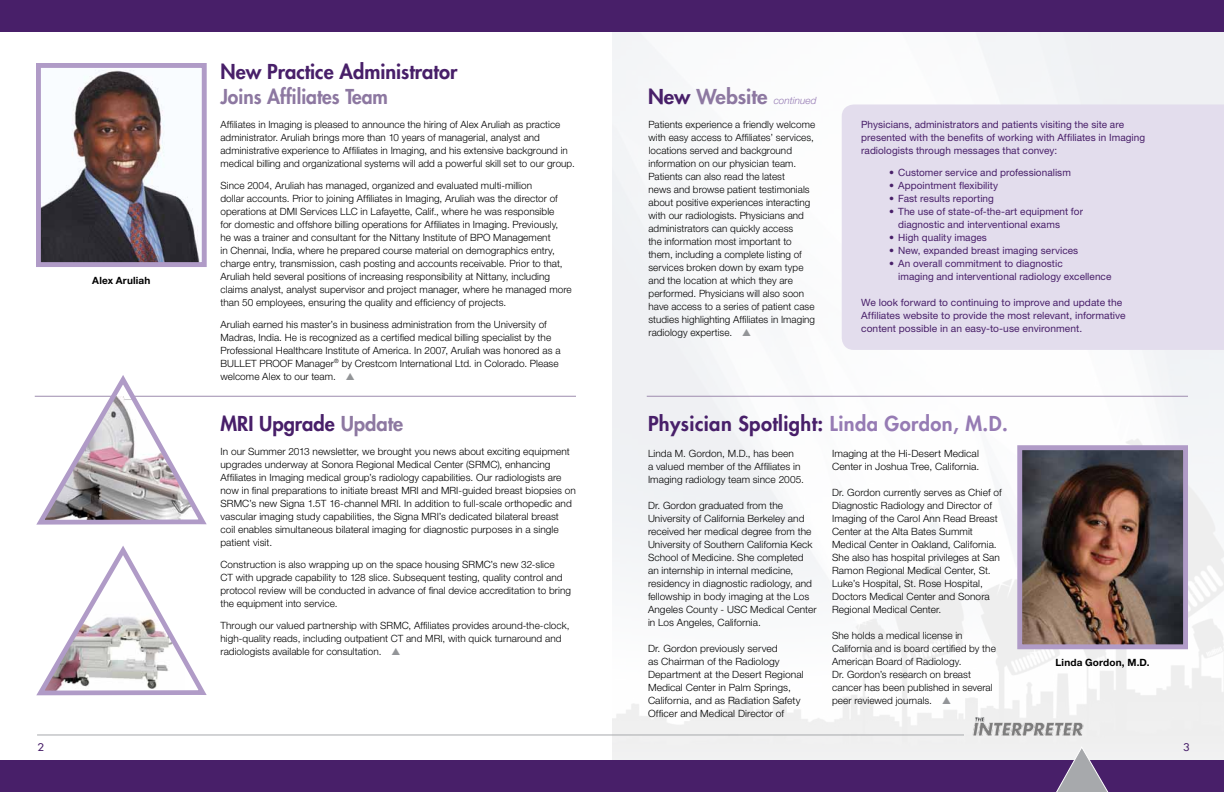
<style>
.page{position:relative;width:1224px;height:792px;background:#fff}
.page>*{position:absolute;margin:0;border:0;box-sizing:border-box;transform-origin:0 0}
.t1{font:800 20px "Futura Std";color:#481f69}
.t2{font:800 20px "Futura Std";letter-spacing:.02em;color:#481f69}
.t3{font:800 20px "Futura Std";color:#8d78a1;scale:.96 1}
.t4{font:500 10.3px "Futura Std";color:#481f69;scale:1.1 1}
.t5{font:300 10px/13px "Helvetica Neue LT Std";letter-spacing:.005em;color:#000}
.t6{font:10px/13px "Helvetica Neue LT Std";letter-spacing:.005em;color:#481f69}
.t7{font:700 10px "Helvetica Neue LT Std";letter-spacing:.015em;color:#000}
.t8{font:italic 300 10px "Helvetica Neue LT Std";letter-spacing:.005em;color:#967bb4}
.s1{color:#939598}
.s2{color:#8d78a1}
.s3{font-family:"Futura Std";font-weight:800;font-style:normal;font-size:20px;color:#481f69}
.s4{font-family:"Futura Std";font-weight:800;font-style:normal;font-size:20px;color:#8d78a1}
.s5{color:#967bb4}
</style>
<div class="page">
<img style="left:612px;top:31px;width:612px;height:730px">
<div style="left:0;top:761px;width:1224px;height:31px;background:#481f69"></div>
<svg style="left:1050px;top:745px;width:65px;height:47px"></svg>
<hr style="left:37px;top:735px;width:927px;height:1px;background:#a7a9ac">
<div style="left:0;top:0;width:1224px;height:31px;background:#481f69"></div>
<img style="left:965px;top:711px;width:126px;height:25px">
<img style="left:42px;top:70px;width:158px;height:191px">
<div style="left:36px;top:63px;width:171px;height:204px;border:5px solid #b09bc7"></div>
<img style="left:1023px;top:451px;width:159px;height:192px">
<div style="left:1017px;top:445px;width:171px;height:204px;border:5px solid #b09bc7"></div>
<hr style="left:35px;top:396px;width:541px;height:1px;background:#9e8caf">
<hr style="left:647px;top:396px;width:541px;height:1px;background:#9e8caf">
<svg style="left:34px;top:375px;width:175px;height:150px"></svg>
<svg style="left:36px;top:546px;width:171px;height:150px"></svg>
<div style="left:842px;top:104px;width:382px;height:246px;background:#e3dded"></div>
<p class="t7" style="left:92px;top:274px;width:60px">Alex Aruliah</p>
<h1 class="t1" style="left:220px;top:59px;width:238px">New Practice Administrator</h1>
<h1 class="t3" style="left:220px;top:84px;width:176px">Joins Affiliates Team</h1>
<p class="t5" style="left:220px;top:117px;width:356px">Affiliates in Imaging is pleased to announce the hiring of Alex Aruliah as practice administrator. Aruliah brings more than 10 years of managerial, analyst and administrative experience to Affiliates in Imaging, and his extensive background in medical billing and organizational systems will add a powerful skill set to our group.</p>
<p class="t5" style="left:220px;top:178px;width:353px">Since 2004, Aruliah has managed, organized and evaluated multi-million<br>dollar accounts. Prior to joining Affiliates in Imaging, Aruliah was the director of operations at DMI Services LLC in Lafayette, Calif., where he was responsible<br>for domestic and offshore billing operations for Affiliates in Imaging. Previously,<br>he was a trainer and consultant for the Nittany Institute of BPO Management<br>in Chennai, India, where he prepared course material on demographics entry, charge entry, transmission, cash posting and accounts receivable. Prior to that, Aruliah held several positions of increasing responsibility at Nittany, including claims analyst, analyst supervisor and project manager, where he managed more than 50 employees, ensuring the quality and efficiency of projects.</p>
<p class="t5" style="left:220px;top:317px;width:342px">Aruliah earned his master’s in business administration from the University of Madras, India. He is recognized as a certified medical billing specialist by the Professional Healthcare Institute of America. In 2007, Aruliah was honored as a BULLET PROOF Manager<sup>®</sup> by Crestcom International Ltd. in Colorado. Please welcome Alex to our team. <span class="s1">▲</span></p>
<h1 class="t1" style="left:220px;top:411px;width:184px">MRI Upgrade <span class="s2">Update</span></h1>
<p class="t5" style="left:220px;top:444px;width:357px">In our Summer 2013 newsletter, we brought you news about exciting equipment upgrades underway at Sonora Regional Medical Center (SRMC), enhancing Affiliates in Imaging medical group’s radiology capabilities. Our radiologists are now in final preparations to initiate breast MRI and MRI-guided breast biopsies on SRMC’s new Signa 1.5T 16-channel MRI. In addition to full-scale orthopedic and vascular imaging study capabilities, the Signa MRI’s dedicated bilateral breast coil enables simultaneous bilateral imaging for diagnostic purposes in a single patient visit.</p>
<p class="t5" style="left:220px;top:557px;width:352px">Construction is also wrapping up on the space housing SRMC’s new 32-slice<br>CT with upgrade capability to 128 slice. Subsequent testing, quality control and protocol review will be conducted in advance of final device accreditation to bring the equipment into service.</p>
<p class="t5" style="left:220px;top:618px;width:351px">Through our valued partnership with SRMC, Affiliates provides around-the-clock, high-quality reads, including outpatient CT and MRI, with quick turnaround and radiologists available for consultation. <span class="s1">▲</span></p>
<p class="t8" style="left:648px;top:95px;width:170px"><span class="s3">New</span> <span class="s4">Website</span> continued</p>
<p class="t5" style="left:648px;top:117px;width:168px">Patients experience a friendly welcome with easy access to Affiliates’ services, locations served and background information on our physician team.<br>Patients can also read the latest<br>news and browse patient testimonials about positive experiences interacting with our radiologists. Physicians and administrators can quickly access<br>the information most important to them, including a complete listing of services broken down by exam type and the location at which they are performed. Physicians will also soon have access to a series of patient case studies highlighting Affiliates in Imaging radiology expertise. <span class="s1">▲</span></p>
<p class="t6" style="left:861px;top:118px;width:285px">Physicians, administrators and patients visiting the site are presented with the benefits of working with Affiliates in Imaging radiologists through messages that convey:</p>
<p class="t6" style="left:889px;top:166px;width:183px">• Customer service and professionalism</p>
<p class="t6" style="left:889px;top:179px;width:110px">• Appointment flexibility</p>
<p class="t6" style="left:889px;top:192px;width:106px">• Fast results reporting</p>
<p class="t6" style="left:898px;top:205px;width:186px;text-indent:-9px">• The use of state-of-the-art equipment for diagnostic and interventional exams</p>
<p class="t6" style="left:889px;top:231px;width:99px">• High quality images</p>
<p class="t6" style="left:889px;top:244px;width:191px">• New, expanded breast imaging services</p>
<p class="t6" style="left:898px;top:257px;width:215px;text-indent:-9px">• An overall commitment to diagnostic<br>imaging and interventional radiology excellence</p>
<p class="t6" style="left:861px;top:296px;width:266px">We look forward to continuing to improve and update the<br>Affiliates website to provide the most relevant, informative content possible in an easy-to-use environment.</p>
<h1 class="t2" style="left:648px;top:411px;width:361px">Physician Spotlight: <span class="s5">Linda Gordon, M.D.</span></h1>
<p class="t5" style="left:648px;top:447px;width:157px">Linda M. Gordon, M.D., has been<br>a valued member of the Affiliates in<br>Imaging radiology team since 2005.</p>
<p class="t5" style="left:648px;top:499px;width:170px">Dr. Gordon graduated from the University of California Berkeley and received her medical degree from the University of Southern California Keck School of Medicine. She completed an internship in internal medicine, residency in diagnostic radiology, and fellowship in body imaging at the Los Angeles County - USC Medical Center in Los Angeles, California.</p>
<p class="t5" style="left:648px;top:642px;width:157px">Dr. Gordon previously served<br>as Chairman of the Radiology<br>Department at the Desert Regional<br>Medical Center in Palm Springs,<br>California, and as Radiation Safety<br>Officer and Medical Director of</p>
<p class="t5" style="left:832px;top:447px;width:149px">Imaging at the Hi-Desert Medical<br>Center in Joshua Tree, California.</p>
<p class="t5" style="left:832px;top:486px;width:171px">Dr. Gordon currently serves as Chief of Diagnostic Radiology and Director of Imaging of the Carol Ann Read Breast Center at the Alta Bates Summit Medical Center in Oakland, California.<br>She also has hospital privileges at San Ramon Regional Medical Center, St.<br>Luke’s Hospital, St. Rose Hospital, Doctors Medical Center and Sonora Regional Medical Center.</p>
<p class="t5" style="left:832px;top:629px;width:165px">She holds a medical license in<br>California and is board certified by the<br>American Board of Radiology.<br>Dr. Gordon’s research on breast cancer has been published in several peer reviewed journals. <span class="s1">▲</span></p>
<p class="t7" style="left:1056px;top:656px;width:96px">Linda Gordon, M.D.</p>
<p class="t4" style="left:38px;top:741px;width:7px">2</p>
<p class="t4" style="left:1183px;top:741px;width:7px">3</p>
</div>
